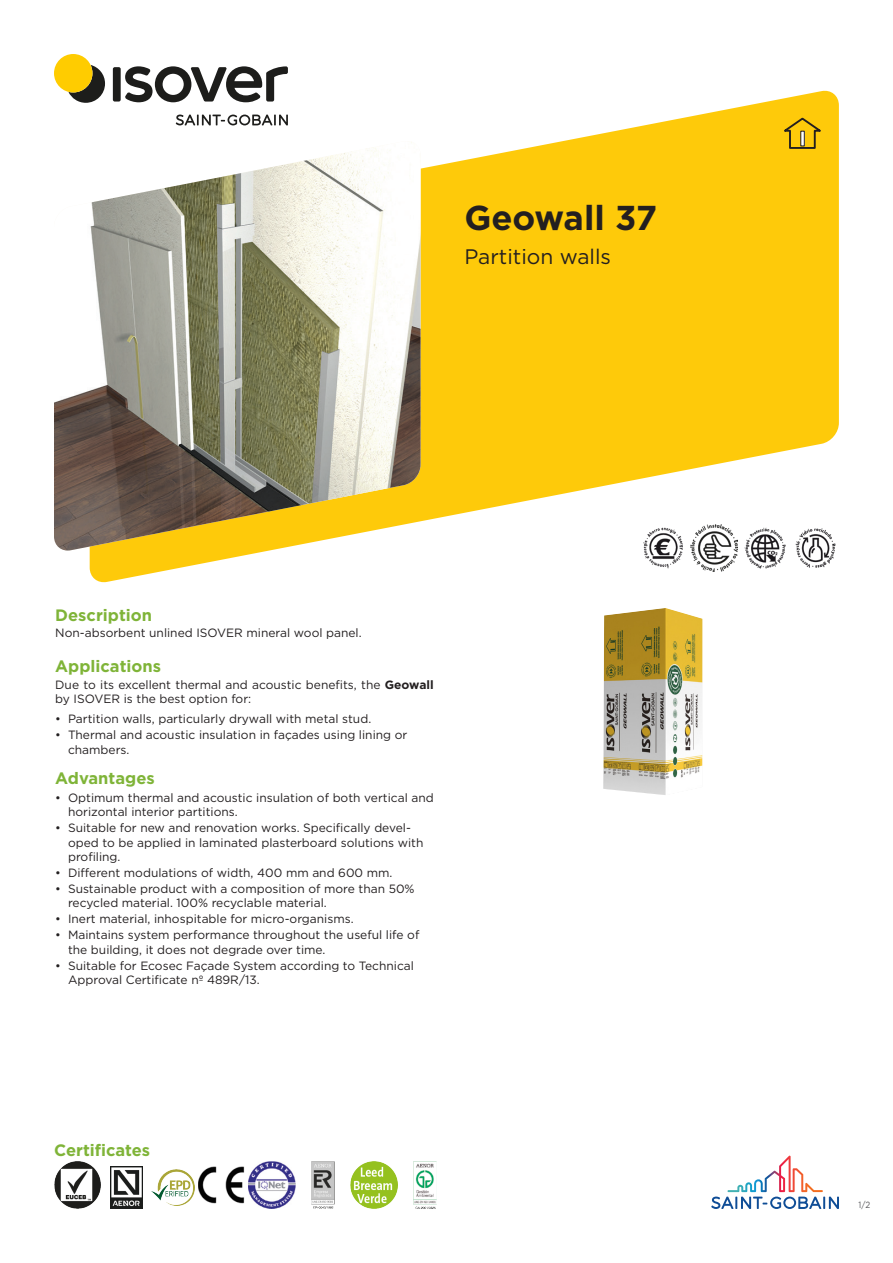
<style>
.page{position:relative;width:893px;height:1263px;background:#fff}
.page>*{position:absolute;margin:0;border:0;box-sizing:border-box;transform-origin:0 0}
.Product_Name{font:700 34.5px "Gotham";color:#231f20}
.A-Product_Descriptio{font:21px "Gotham";color:#231f20}
.Titles{font:700 16.5px "Gotham";color:#7fb438}
.Product_Description{font:12px/14.4px "Gotham";color:#231f20}
.t1{font:9px "Gotham";color:#57585a;scale:.9 1}
.s1{font-weight:700}
</style>
<div class="page">
<svg style="left:711px;top:1156px;width:128px;height:53px"></svg>
<svg style="left:90px;top:89px;width:749px;height:494px;fill:#feca0a"></svg>
<img style="left:54px;top:141px;width:367px;height:411px">
<svg style="left:176px;top:115px;width:112px;height:10px"></svg>
<svg style="left:68px;top:65px;width:37px;height:38px"></svg>
<div style="left:113px;top:67px;width:8px;height:35px;background:#1d1d1b;border-radius:2px"></div>
<svg style="left:125px;top:66px;width:163px;height:36px"></svg>
<div style="left:54px;top:54px;width:38px;height:38px;background:#fc0;border-radius:50%"></div>
<img style="left:640px;top:525px;width:46px;height:47px">
<img style="left:690px;top:525px;width:47px;height:47px">
<img style="left:741px;top:525px;width:47px;height:47px">
<img style="left:792px;top:525px;width:47px;height:47px">
<svg style="left:776px;top:109px;width:53px;height:53px;background:#ecbc0b"></svg>
<hr style="left:801px;top:131px;width:3px;height:15px;background:#fff">
<div style="left:800px;top:131px;width:5px;height:15px;border:1px solid #231f20"></div>
<img style="left:603px;top:608px;width:99px;height:187px">
<img style="left:54px;top:1162px;width:47px;height:47px">
<img style="left:110px;top:1166px;width:32px;height:43px">
<img style="left:151px;top:1169px;width:43px;height:36px">
<img style="left:198px;top:1166px;width:47px;height:38px">
<img style="left:249px;top:1162px;width:47px;height:47px">
<img style="left:311px;top:1162px;width:24px;height:47px">
<img style="left:351px;top:1162px;width:46px;height:47px">
<img style="left:413px;top:1162px;width:24px;height:47px">
<p class="Product_Name" style="left:464px;top:195px;width:194px">Geowall 37</p>
<p class="A-Product_Descriptio" style="left:464px;top:243px;width:148px">Partition walls</p>
<p class="Titles" style="left:55px;top:604px;width:98px">Description</p>
<p class="Product_Description" style="left:55px;top:626px;width:308px">Non-absorbent unlined ISOVER mineral wool panel.</p>
<p class="Titles" style="left:55px;top:655px;width:107px">Applications</p>
<p class="Product_Description" style="left:55px;top:677px;width:380px">Due to its excellent thermal and acoustic benefits, the <span class="s1">Geowall </span>by ISOVER is the best option for:</p>
<p class="Product_Description" style="left:55px;top:711px;width:317px">• Partition walls, particularly drywall with metal stud.</p>
<p class="Product_Description" style="left:68px;top:727px;width:341px;text-indent:-13px">• Thermal and acoustic insulation in façades using lining or chambers.</p>
<p class="Titles" style="left:55px;top:767px;width:101px">Advantages</p>
<p class="Product_Description" style="left:68px;top:790px;width:367px;text-indent:-13px">• Optimum thermal and acoustic insulation of both vertical and horizontal interior partitions.</p>
<p class="Product_Description" style="left:68px;top:821px;width:357px;text-indent:-13px">• Suitable for new and renovation works. Specifically devel&shy;oped to be applied in laminated plasterboard solutions with profiling.</p>
<p class="Product_Description" style="left:55px;top:865px;width:339px">• Different modulations of width, 400 mm and 600 mm.</p>
<p class="Product_Description" style="left:68px;top:881px;width:348px;text-indent:-13px">• Sustainable product with a composition of more than 50% recycled material. 100% recyclable material.</p>
<p class="Product_Description" style="left:55px;top:911px;width:300px">• Inert material, inhospitable for micro-organisms.</p>
<p class="Product_Description" style="left:68px;top:927px;width:353px;text-indent:-13px">• Maintains system performance throughout the useful life of the building, it does not degrade over time.</p>
<p class="Product_Description" style="left:68px;top:958px;width:347px;text-indent:-13px">• Suitable for Ecosec Façade System according to Technical<br>Approval Certificate nº 489R/13.</p>
<p class="Titles" style="left:54px;top:1139px;width:98px">Certificates</p>
<p class="t1" style="left:858px;top:1199px;width:15px">1/2</p>
</div>
